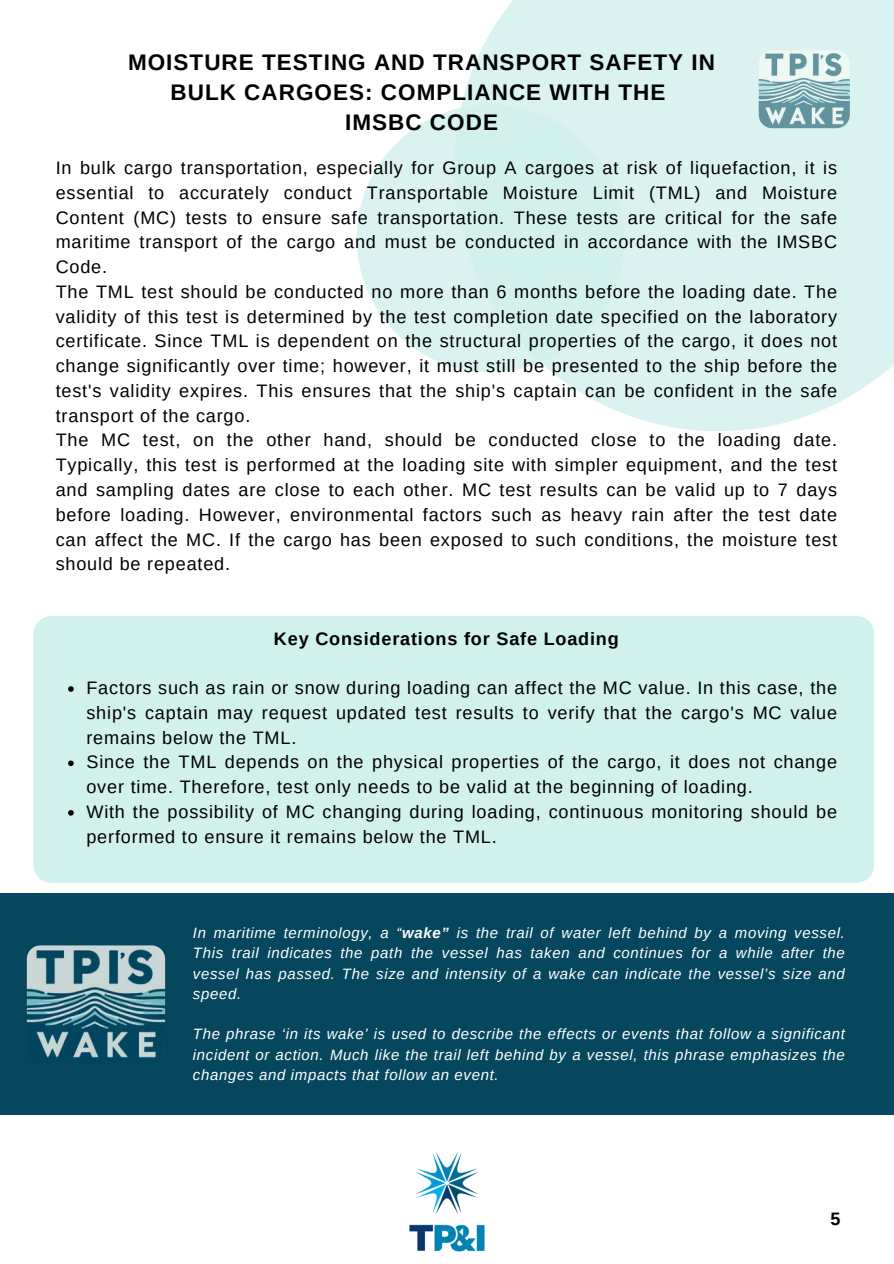
<style>
.page{position:relative;width:894px;height:1264px;background:#fff}
.page>*{position:absolute;margin:0;border:0;box-sizing:border-box;transform-origin:0 0}
.t1{font:700 22.5px/30.3px "Arimo";letter-spacing:.045em;color:#000;text-align:center}
.t2{font:18px/24.8px "Arimo";letter-spacing:.045em;color:#000}
.t3{font:700 18px "Arimo";letter-spacing:.045em;color:#000}
.t4{font:italic 15px/20.2px "Arimo";letter-spacing:.045em;color:#fff;text-align:justify}
.s1{font-weight:700}
</style>
<div class="page">
<div style="left:356px;top:104px;width:268px;height:268px;background:#daf3f0;border-radius:50%"></div>
<svg style="left:454px;top:0;width:439px;height:431px;fill:#daf3f0"></svg>
<img style="left:758px;top:50px;width:91px;height:78px;border-radius:13px">
<div style="left:0;top:893px;width:893px;height:222px;background:#06475e"></div>
<img style="left:27px;top:945px;width:138px;height:118px;border-radius:13px">
<img style="left:409px;top:1152px;width:76px;height:100px">
<div style="left:33px;top:616px;width:841px;height:266px;background:#d1f1ed"></div>
<svg style="left:68px;top:686px;width:6px;height:6px"></svg>
<svg style="left:68px;top:760px;width:6px;height:6px"></svg>
<svg style="left:68px;top:810px;width:6px;height:5px"></svg>
<h2 class="t1" style="left:128px;top:47px;width:588px">MOISTURE TESTING AND TRANSPORT SAFETY IN<br>BULK CARGOES: COMPLIANCE WITH THE<br>IMSBC CODE</h2>
<p class="t2" style="left:56px;top:155px;width:782px">In bulk cargo transportation, especially for Group A cargoes at risk of liquefaction, it is essential to accurately conduct Transportable Moisture Limit (TML) and Moisture Content (MC) tests to ensure safe transportation. These tests are critical for the safe maritime transport of the cargo and must be conducted in accordance with the IMSBC Code.<br>The TML test should be conducted no more than 6 months before the loading date. The validity of this test is determined by the test completion date specified on the laboratory certificate. Since TML is dependent on the structural properties of the cargo, it does not change significantly over time; however, it must still be presented to the ship before the test's validity expires. This ensures that the ship's captain can be confident in the safe transport of the cargo.<br>The MC test, on the other hand, should be conducted close to the loading date.<br>Typically, this test is performed at the loading site with simpler equipment, and the test and sampling dates are close to each other. MC test results can be valid up to 7 days before loading. However, environmental factors such as heavy rain after the test date can affect the MC. If the cargo has been exposed to such conditions, the moisture test should be repeated.</p>
<p class="t3" style="left:274px;top:628px;width:346px">Key Considerations for Safe Loading</p>
<p class="t2" style="left:86px;top:675px;width:752px;text-align:justify">Factors such as rain or snow during loading can affect the MC value. In this case, the ship's captain may request updated test results to verify that the cargo's MC value remains below the TML.</p>
<p class="t2" style="left:86px;top:749px;width:752px">Since the TML depends on the physical properties of the cargo, it does not change over time. Therefore, test only needs to be valid at the beginning of loading.</p>
<p class="t2" style="left:86px;top:799px;width:752px">With the possibility of MC changing during loading, continuous monitoring should be performed to ensure it remains below the TML.</p>
<h1 class="t4" style="left:193px;top:922px;width:653px">In maritime terminology, a “<span class="s1">wake”</span> is the trail of water left behind by a moving vessel.<br>This trail indicates the path the vessel has taken and continues for a while after the vessel has passed. The size and intensity of a wake can indicate the vessel’s size and speed.</h1>
<h3 class="t4" style="left:193px;top:1023px;width:653px">The phrase ‘in its wake’ is used to describe the effects or events that follow a significant incident or action. Much like the trail left behind by a vessel, this phrase emphasizes the changes and impacts that follow an event.</h3>
<p class="t3" style="left:830px;top:1208px;width:12px">5</p>
</div>
